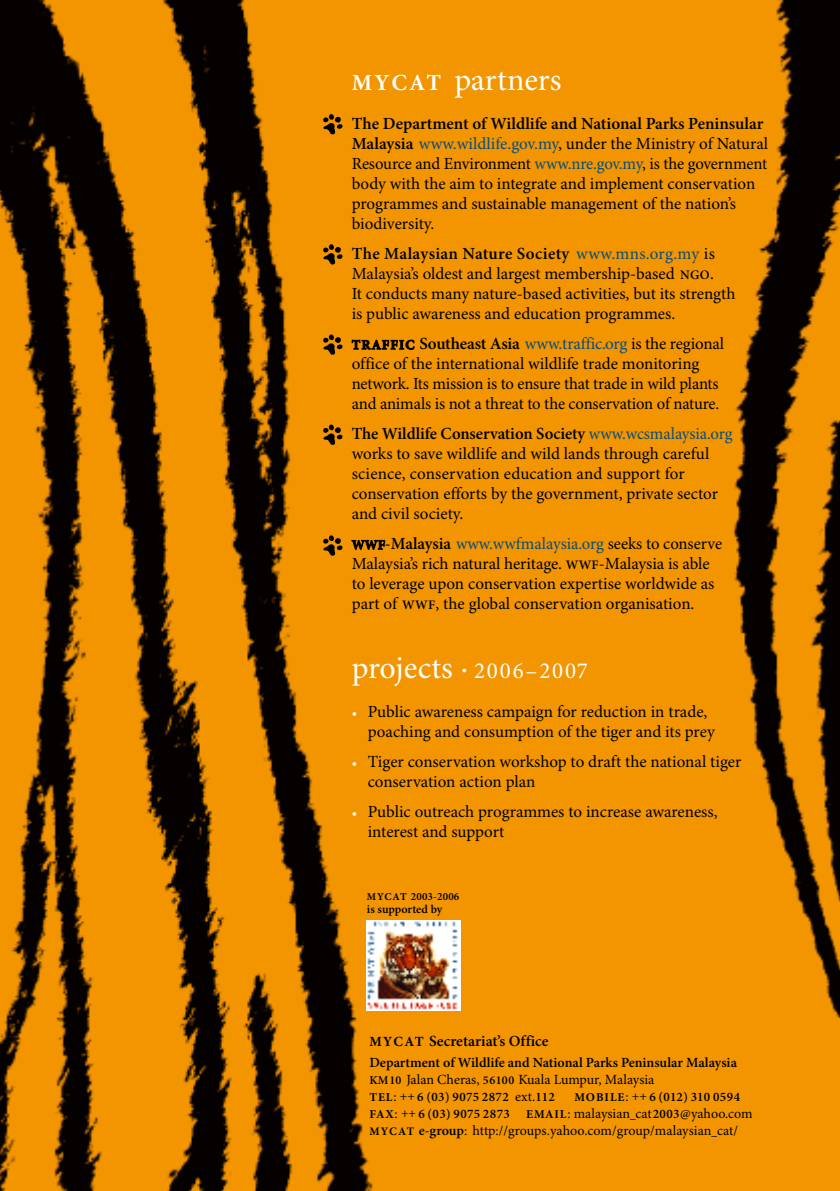
<style>
.page{position:relative;width:840px;height:1191px;background:#fff}
.page>*{position:absolute;margin:0;border:0;box-sizing:border-box;transform-origin:0 0}
.t1{font:32px "Minion Pro";letter-spacing:-.005em;color:#fff}
.t2{font:17px/20px "Minion Pro";letter-spacing:-.005em;color:#000}
.t3{font:600 15.6px "Minion Pro";color:#000}
.t4{font:600 14px/17px "Minion Pro";color:#000}
.t5{font:14px/17px "Minion Pro";color:#000}
.t6{font:600 13px "Minion Pro";letter-spacing:.025em;color:#000}
.t7{font:600 12px "Minion Pro";letter-spacing:-.005em;color:#000}
.t8{font:600 11px "Minion Pro";letter-spacing:.015em;color:#000}
.s1{font-weight:700;font-size:23px}
.s2{font-weight:600}
.s3{color:#074d7f}
.s4{font-weight:600;font-size:13px}
.s5{font-weight:700;font-size:13.6px}
.s6{font-size:23px}
.s7{font-size:14px;color:#fff}
.s8{font-weight:700;font-size:10.4px}
.s9{font-weight:700;font-size:14px}
.s10{font-size:12px}
.s11{font-weight:400}
.s12{font-weight:700;font-size:12px}
.s13{font-weight:400;font-size:14px}
.s14{font-weight:700;font-size:11.6px}
</style>
<div class="page">
<img style="left:0;top:0;width:839px;height:1191px">
<img style="left:366px;top:921px;width:94px;height:90px">
<svg style="left:323px;top:114px;width:19px;height:20px"></svg>
<svg style="left:323px;top:244px;width:19px;height:21px"></svg>
<svg style="left:323px;top:334px;width:19px;height:21px"></svg>
<svg style="left:323px;top:424px;width:19px;height:21px"></svg>
<svg style="left:323px;top:535px;width:19px;height:21px"></svg>
<h1 class="t1" style="left:351px;top:60px;width:211px"><span class="s1">MYCAT</span> partners</h1>
<p class="t2" style="left:351px;top:114px;width:418px"><span class="s2">The Department of Wildlife and National Parks Peninsular Malaysia</span> <span class="s3">www.wildlife.gov.my</span>, under the Ministry of Natural Resource and Environment <span class="s3">www.nre.gov.my</span>, is the government body with the aim to integrate and implement conservation programmes and sustainable management of the nation’s biodiversity.</p>
<p class="t2" style="left:351px;top:244px;width:385px"><span class="s2">The Malaysian Nature Society</span> <span class="s3">www.mns.org.my</span> is Malaysia’s oldest and largest membership-based <span class="s4">NGO</span>.<br>It conducts many nature-based activities, but its strength is public awareness and education programmes.</p>
<p class="t2" style="left:351px;top:334px;width:374px"><span class="s5">TRAFFIC</span> <span class="s2">Southeast Asia</span> <span class="s3">www.traffic.org</span> is the regional office of the international wildlife trade monitoring network. Its mission is to ensure that trade in wild plants and animals is not a threat to the conservation of nature.</p>
<p class="t2" style="left:351px;top:424px;width:382px"><span class="s2">The Wildlife Conservation Society</span> <span class="s3">www.wcsmalaysia.org </span>works to save wildlife and wild lands through careful science, conservation education and support for conservation efforts by the government, private sector and civil society.</p>
<p class="t2" style="left:351px;top:534px;width:372px"><span class="s5">WWF</span><span class="s2">-Malaysia</span> <span class="s3">www.wwfmalaysia.org</span> seeks to conserve Malaysia’s rich natural heritage. <span class="s4">WWF</span>-Malaysia is able to leverage upon conservation expertise worldwide as part of <span class="s4">WWF</span>, the global conservation organisation.</p>
<h1 class="t1" style="left:351px;top:648px;width:237px">projects · <span class="s6">2006–2007</span></h1>
<p class="t2" style="left:367px;top:702px;width:348px;text-indent:-16px"><span class="s7">•</span> Public awareness campaign for reduction in trade, poaching and consumption of the tiger and its prey</p>
<p class="t2" style="left:367px;top:752px;width:375px;text-indent:-16px"><span class="s7">•</span> Tiger conservation workshop to draft the national tiger conservation action plan</p>
<p class="t2" style="left:367px;top:802px;width:351px;text-indent:-16px"><span class="s7">•</span> Public outreach programmes to increase awareness, interest and support</p>
<p class="t8" style="left:367px;top:889px;width:94px"><span class="s8">MYCAT</span> 2003-2006</p>
<p class="t7" style="left:367px;top:902px;width:77px">is supported by</p>
<p class="t3" style="left:369px;top:1031px;width:180px"><span class="s9">MYCAT</span> Secretariat’s Office</p>
<p class="t4" style="left:369px;top:1054px;width:369px">Department of Wildlife and National Parks Peninsular Malaysia<br><span class="s10">KM10</span> <span class="s11">Jalan Cheras,</span> <span class="s10">56100</span> <span class="s11">Kuala Lumpur, Malaysia</span></p>
<p class="t6" style="left:369px;top:1089px;width:187px"><span class="s12">TEL</span><span class="s13">:</span> <span class="s11">++</span> 6 (03) 9075 2872 <span class="s13">ext.</span>112</p>
<p class="t6" style="left:574px;top:1089px;width:167px"><span class="s12">MOBILE</span><span class="s13">:</span> <span class="s11">++</span>6 (012) 310 0594</p>
<p class="t6" style="left:369px;top:1106px;width:142px"><span class="s12">FAX</span><span class="s13">:</span> <span class="s11">++</span> 6 (03) 9075 2873</p>
<p class="t5" style="left:369px;top:1105px;width:384px;text-indent:157px"><span class="s12">EMAIL</span>: malaysian_cat<span class="s4">2003</span>@yahoo.com<br><span class="s14">MYCAT</span> <span class="s2">e-group</span>: http://groups.yahoo.com/group/malaysian_cat/</p>
</div>
